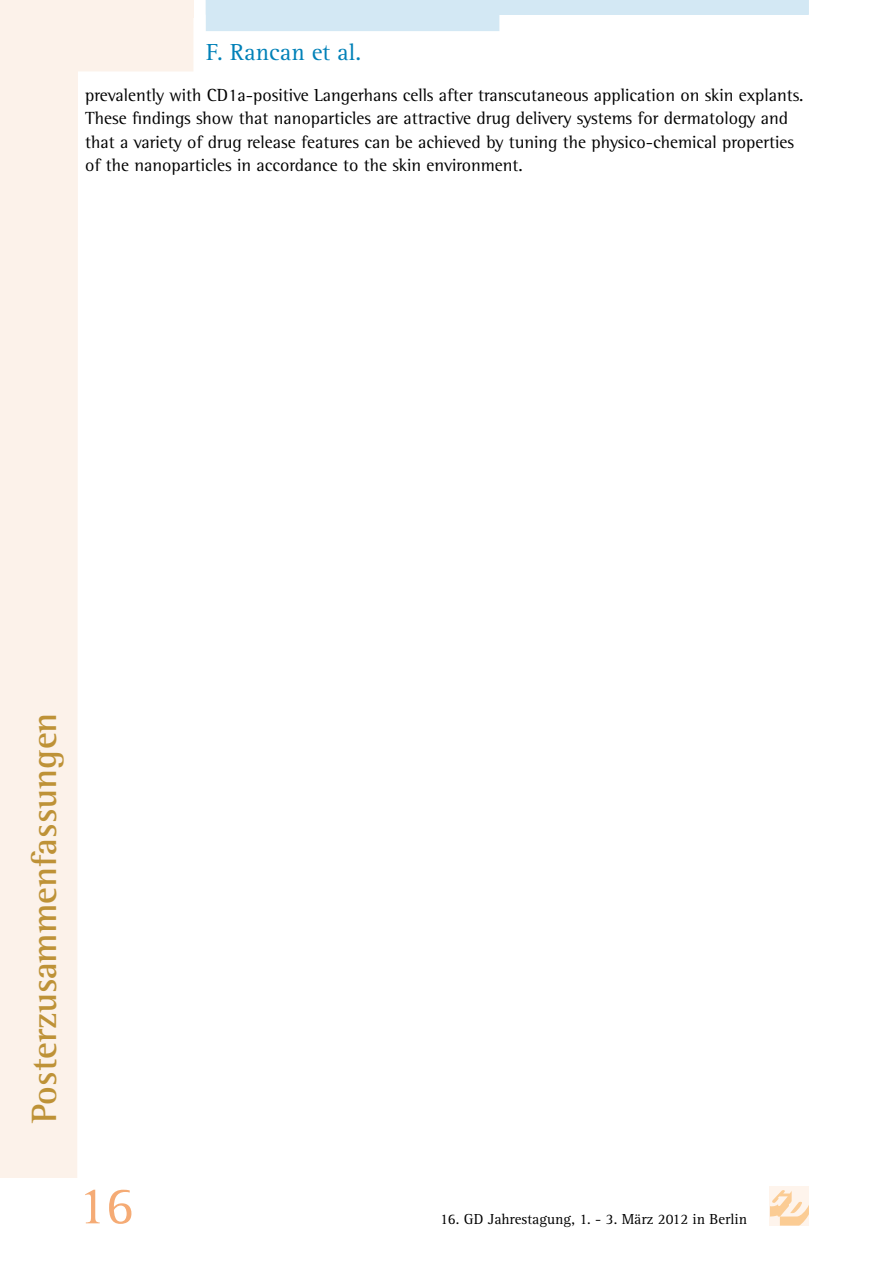
<style>
.page{position:relative;width:893px;height:1263px;background:#fff}
.page>*{position:absolute;margin:0;border:0;box-sizing:border-box;transform-origin:0 0}
.t1{font:54px "Agfa Rotis Serif";color:#f5ab75}
.t2{font:700 36px "Agfa Rotis Semi Serif";color:#be9237}
.t3{font:24px "Agfa Rotis Serif";color:#0081b8}
.t4{font:18px/23.4px "Agfa Rotis Semi Serif";color:#000}
.t5{font:15px "Agfa Rotis Serif";color:#000}
</style>
<div class="page">
<div style="left:770px;top:1186px;width:39px;height:39px;background:#fef4ec"></div>
<svg style="left:770px;top:1190px;width:39px;height:35px"></svg>
<svg style="left:0;top:0;width:194px;height:1178px"></svg>
<div style="left:0;top:0;width:193px;height:17px;background:#fcf2ea"></div>
<svg style="left:206px;top:0;width:603px;height:31px"></svg>
<h3 class="t3" style="left:206px;top:38px;width:157px">F. Rancan et al.</h3>
<p class="t4" style="left:85px;top:83px;width:720px">prevalently with CD1a-positive Langerhans cells after transcutaneous application on skin explants.<br>These findings show that nanoparticles are attractive drug delivery systems for dermatology and that a variety of drug release features can be achieved by tuning the physico-chemical properties of the nanoparticles in accordance to the skin environment.</p>
<h2 class="t2" style="left:23px;top:1123px;width:411px;rotate:-90deg">Posterzusammenfassungen</h2>
<h1 class="t1" style="left:78px;top:1175px;width:58px">16</h1>
<p class="t5" style="left:440px;top:1210px;width:309px">16. GD Jahrestagung, 1. - 3. März 2012 in Berlin</p>
</div>
